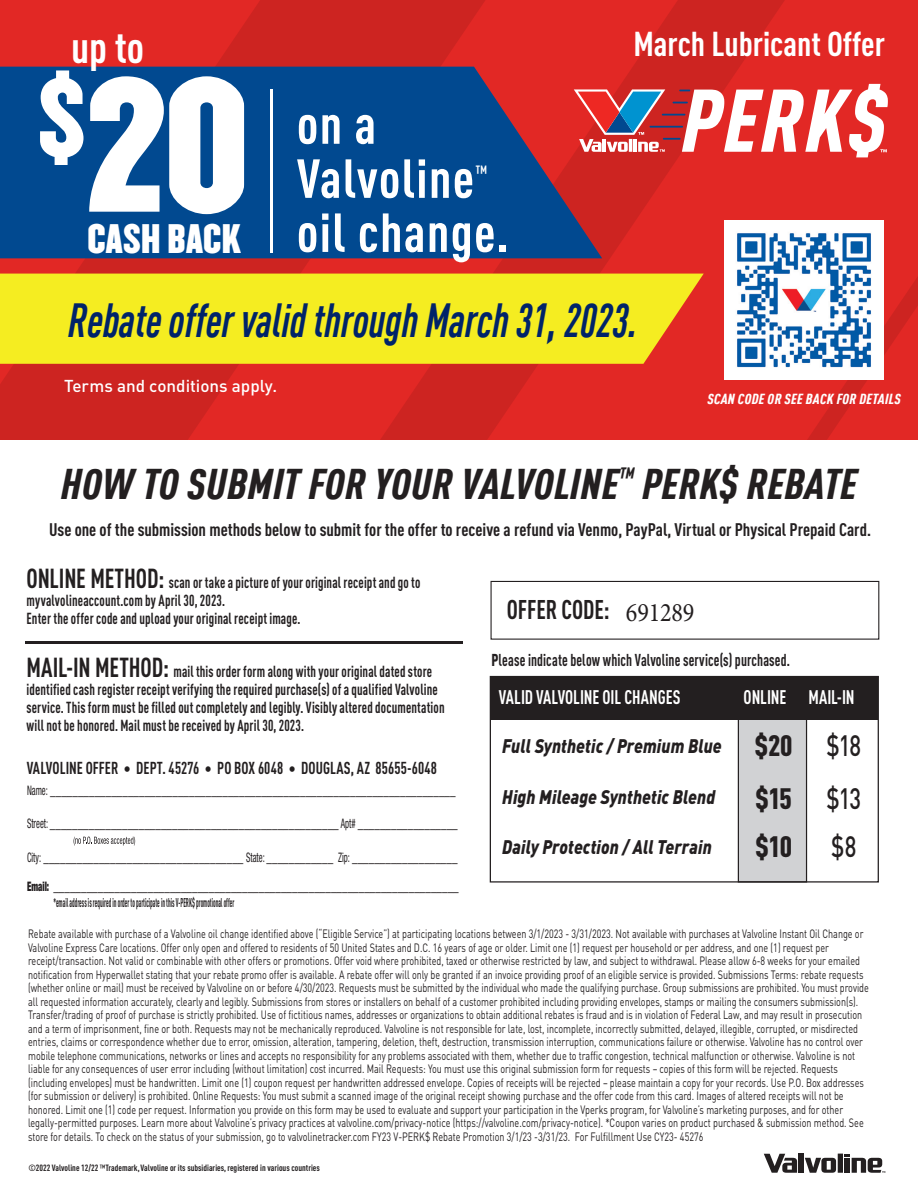
<style>
.page{position:relative;width:918px;height:1188px;background:#fff}
.page>*{position:absolute;margin:0;border:0;box-sizing:border-box;transform-origin:0 0}
.t1{font:166.05px "Champion Welterweight";color:#fff}
.t2{font:700 condensed 54.15px/54.2px "DIN Pro";letter-spacing:.025em;color:#fff}
.t3{font:italic 700 46.8px "DIN Cond";color:#002369;scale:.9 1}
.t4{font:700 condensed 43.2px "DIN Pro";color:#fff}
.t5{font:italic 900 42px "DIN Cond";letter-spacing:.01em;color:#231f20}
.t6{font:36px "Champion Welterweight";letter-spacing:.01em;color:#fff}
.t7{font:700 condensed 34.05px "DIN Pro";color:#fff}
.t8{font:900 condensed 29.1px/52.3px "DIN Pro";color:#231f20}
.t9{font:500 29.1px "DIN Pro";color:#231f20;scale:.75 1}
.t10{font:700 condensed 26.7px "DIN Pro";letter-spacing:-.005em;color:#231f20;scale:.9 1}
.t11{font:26.7px "Minion Pro";letter-spacing:-.005em;color:#221e1f;scale:.9 1}
.t12{font:italic 900 19.5px "DIN Pro";letter-spacing:.005em;color:#231f20;scale:.85 1}
.t13{font:700 condensed 19.5px "DIN Pro";letter-spacing:-.005em;color:#fff;scale:.9 1}
.t14{font:700 condensed 18.9px "DIN Pro";color:#fff}
.t15{font:700 condensed 18px "DIN Pro";color:#231f20}
.t16{font:700 condensed 17.1px "DIN Pro";letter-spacing:.005em;color:#231f20;scale:.9 1}
.t17{font:500 17.1px "DIN Pro";color:#fff}
.t18{font:700 condensed 16.95px "DIN Pro";letter-spacing:.01em;color:#231f20;scale:.85 1}
.t19{font:condensed 16.8px/33.6px "Helvetica Neue";color:#231f20;scale:.66 1}
.t20{font:700 condensed 15.9px/18.1px "DIN Pro";letter-spacing:.01em;color:#231f20;scale:.85 1}
.t21{font:italic 900 14.25px "DIN Cond";letter-spacing:.025em;color:#fff}
.t22{font:700 condensed 12.6px "DIN Pro";color:#231f20;scale:.52 1}
.t23{font:12px/13.5px "DIN Pro";color:#231f20;scale:.75 1}
.t24{font:700 condensed 9px "DIN Pro";color:#231f20}
.s1{font-size:27.15px}
.s2{font-size:13.2px}
.s3{font-weight:900;font-size:13.2px}
.s4{font-weight:900}
</style>
<div class="page">
<svg style="left:0;top:0;width:278px;height:440px;background:#d62623"></svg>
<svg style="left:278px;top:0;width:427px;height:440px;background:#d92623"></svg>
<svg style="left:705px;top:0;width:213px;height:440px;background:#df2825"></svg>
<div style="left:738px;top:707px;width:69px;height:176px;background:#d1d2d4;border:1px solid #231f20"></div>
<div style="left:490px;top:677px;width:388px;height:43px;background:#231f20"></div>
<div style="left:490px;top:676px;width:389px;height:207px;border:1px solid #231f20"></div>
<svg style="left:602px;top:84px;width:286px;height:73px"></svg>
<svg style="left:0;top:67px;width:602px;height:191px;background:#174685"></svg>
<div style="left:0;top:274px;width:704px;height:90px;background:#f5ed21"></div>
<hr style="left:270px;top:89px;width:2px;height:164px;background:#fff">
<img style="left:725px;top:220px;width:159px;height:159px">
<div style="left:799px;top:1154px;width:5px;height:19px;background:#231f20"></div>
<div style="left:838px;top:1154px;width:5px;height:19px;background:#231f20"></div>
<svg style="left:805px;top:1158px;width:31px;height:15px"></svg>
<svg style="left:764px;top:1154px;width:33px;height:19px"></svg>
<svg style="left:845px;top:1154px;width:40px;height:19px"></svg>
<svg style="left:74px;top:837px;width:61px;height:9px"></svg>
<hr style="left:26px;top:641px;width:437px;height:2px;background:#231f20">
<div style="left:491px;top:581px;width:388px;height:59px;border:1px solid #231f20"></div>
<h3 class="t4" style="left:71px;top:16px;width:74px">up to</h3>
<h1 class="t1" style="left:38px;top:9px;width:213px"><sup>$</sup>20</h1>
<h3 class="t6" style="left:87px;top:209px;width:155px">CASH BACK</h3>
<h2 class="t2" style="left:297px;top:94px;width:179px">on a<br>Valvoline</h2>
<h3 class="t14" style="left:476px;top:159px;width:13px">™</h3>
<h2 class="t2" style="left:297px;top:202px;width:213px">oil change.</h2>
<h3 class="t7" style="left:633px;top:19px;width:253px">March Lubricant Offer</h3>
<h3 class="t3" style="left:68px;top:292px;width:634px">Rebate offer valid through March 31, 2023.</h3>
<h3 class="t17" style="left:64px;top:374px;width:214px">Terms and conditions apply.</h3>
<p class="t21" style="left:707px;top:391px;width:195px">SCAN CODE OR SEE BACK FOR DETAILS</p>
<h3 class="t5" style="left:61px;top:458px;width:797px">HOW TO SUBMIT FOR YOUR VALVOLINE<sup>™</sup> PERK$ REBATE</h3>
<h3 class="t15" style="left:49px;top:516px;width:823px">Use one of the submission methods below to submit for the offer to receive a refund via Venmo, PayPal, Virtual or Physical Prepaid Card.</h3>
<h3 class="t20" style="left:27px;top:572px;width:465px"><span class="s1">ONLINE METHOD:</span> scan or take a picture of your original receipt and go to myvalvolineaccount.com by April 30, 2023.<br>Enter the offer code and upload your original receipt image.</h3>
<p class="t20" style="left:26px;top:661px;width:494px"><span class="s1">MAIL-IN METHOD:</span> mail this order form along with your original dated store identified cash register receipt verifying the required purchase(s) of a qualified Valvoline service. This form must be filled out completely and legibly. Visibly altered documentation will not be honored. Mail must be received by April 30, 2023.</p>
<h3 class="t16" style="left:27px;top:756px;width:457px">VALVOLINE OFFER • DEPT. 45276 • PO BOX 6048 • DOUGLAS, AZ 85655-6048</h3>
<p class="t19" style="left:27px;top:772px;width:654px"><span class="s2">Name:</span> _________________________________________________________________________<br><span class="s2">Street:</span> ____________________________________________________ <span class="s2">Apt#</span> __________________<br><span class="s2">City:</span> ____________________________________ <span class="s2">State:</span> ____________ <span class="s2">Zip:</span> ___________________</p>
<h3 class="t19" style="left:27px;top:869px;width:656px"><span class="s3">Email:</span> _________________________________________________________________________</h3>
<p class="t22" style="left:53px;top:893px;width:349px">*email address is required in order to participate in this V-PERK$ promotional offer</p>
<h3 class="t10" style="left:507px;top:590px;width:116px">OFFER CODE:</h3>
<h3 class="t11" style="left:626px;top:595px;width:78px">691289</h3>
<h3 class="t18" style="left:491px;top:647px;width:353px"><span class="s4">P</span>lease indicate below which Valvoline service(s) purchased.</h3>
<h3 class="t13" style="left:499px;top:683px;width:203px">VALID VALVOLINE OIL CHANGES</h3>
<h3 class="t13" style="left:744px;top:683px;width:125px">ONLINE MAIL-IN</h3>
<h3 class="t12" style="left:502px;top:731px;width:260px">Full Synthetic / Premium Blue</h3>
<h3 class="t8" style="left:755px;top:717px;width:40px">$20 $15</h3>
<h3 class="t9" style="left:827px;top:726px;width:48px">$18</h3>
<h3 class="t8" style="left:755px;top:818px;width:38px">$10</h3>
<h3 class="t9" style="left:831px;top:827px;width:35px">$8</h3>
<h3 class="t9" style="left:827px;top:778px;width:48px">$13</h3>
<h3 class="t12" style="left:502px;top:781px;width:252px">High Mileage Synthetic Blend</h3>
<h3 class="t12" style="left:502px;top:831px;width:248px">Daily Protection / All Terrain</h3>
<p class="t23" style="left:28px;top:927px;width:1123px">Rebate available with purchase of a Valvoline oil change identified above (“Eligible Service”) at participating locations between 3/1/2023 - 3/31/2023. Not available with purchases at Valvoline Instant Oil Change or Valvoline Express Care locations. Offer only open and offered to residents of 50 United States and D.C. 16 years of age or older. Limit one (1) request per household or per address, and one (1) request per receipt/transaction. Not valid or combinable with other offers or promotions. Offer void where prohibited, taxed or otherwise restricted by law, and subject to withdrawal. Please allow 6-8 weeks for your emailed notification from Hyperwallet stating that your rebate promo offer is available. A rebate offer will only be granted if an invoice providing proof of an eligible service is provided. Submissions Terms: rebate requests (whether online or mail) must be received by Valvoline on or before 4/30/2023. Requests must be submitted by the individual who made the qualifying purchase. Group submissions are prohibited. You must provide all requested information accurately, clearly and legibly. Submissions from stores or installers on behalf of a customer prohibited including providing envelopes, stamps or mailing the consumers submission(s).<br>Transfer/trading of proof of purchase is strictly prohibited. Use of fictitious names, addresses or organizations to obtain additional rebates is fraud and is in violation of Federal Law, and may result in prosecution and a term of imprisonment, fine or both. Requests may not be mechanically reproduced. Valvoline is not responsible for late, lost, incomplete, incorrectly submitted, delayed, illegible, corrupted, or misdirected entries, claims or correspondence whether due to error, omission, alteration, tampering, deletion, theft, destruction, transmission interruption, communications failure or otherwise. Valvoline has no control over mobile telephone communications, networks or lines and accepts no responsibility for any problems associated with them, whether due to traffic congestion, technical malfunction or otherwise. Valvoline is not liable for any consequences of user error including (without limitation) cost incurred. Mail Requests: You must use this original submission form for requests – copies of this form will be rejected. Requests (including envelopes) must be handwritten. Limit one (1) coupon request per handwritten addressed envelope. Copies of receipts will be rejected – please maintain a copy for your records. Use P.O. Box addresses (for submission or delivery) is prohibited. Online Requests: You must submit a scanned image of the original receipt showing purchase and the offer code from this card. Images of altered receipts will not be honored. Limit one (1) code per request. Information you provide on this form may be used to evaluate and support your participation in the Vperks program, for Valvoline’s marketing purposes, and for other legally-permitted purposes. Learn more about Valvoline’s privacy practices at valvoline.com/privacy-notice (https://valvoline.com/privacy-notice). *Coupon varies on product purchased &amp; submission method. See store for details. To check on the status of your submission, go to valvolinetracker.com FY23 V-PERK$ Rebate Promotion 3/1/23 -3/31/23. For Fulfillment Use CY23- 45276</p>
<p class="t24" style="left:28px;top:1161px;width:293px">©2022 Valvoline 12/22 ™Trademark, Valvoline or its subsidiaries, registered in various countries</p>
</div>
